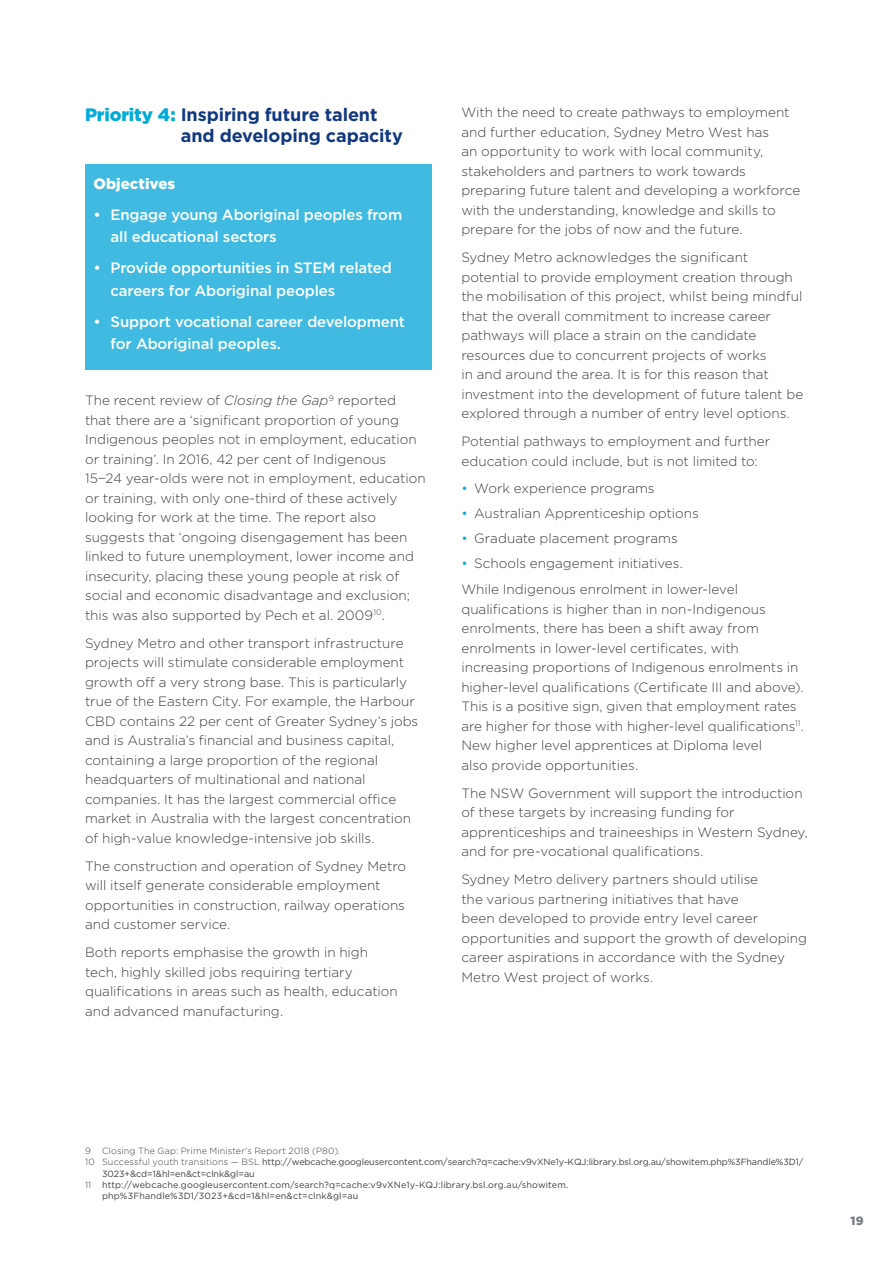
<style>
.page{position:relative;width:893px;height:1263px;background:#fff}
.page>*{position:absolute;margin:0;border:0;box-sizing:border-box;transform-origin:0 0}
.t1{font:700 18px/21px "Gotham";letter-spacing:-.005em;color:#113880}
.t2{font:500 15px/22.5px "Gotham";letter-spacing:-.01em;color:#fff}
.t3{font:900 15px "Gotham";color:#fff}
.t4{font:300 13.5px/19.5px "Gotham";color:#3e3e3f}
.t5{font:900 12px "Gotham";color:#787d83}
.t6{font:9px "Gotham";letter-spacing:-.01em;color:#3e3e3f}
.t7{font:9px "Gotham";letter-spacing:.015em;color:#3e3e3f}
.t8{font:9px "Gotham";letter-spacing:.02em;color:#3e3e3f}
.t9{font:300 9px "Gotham";letter-spacing:.015em;color:#3e3e3f}
.s1{font-weight:900;color:#00aad9}
.s2{font-style:italic}
.s3{color:#00aad9}
.s4{font-weight:300}
</style>
<div class="page">
<div style="left:85px;top:164px;width:347px;height:41px;background:#40bae1"></div>
<div style="left:85px;top:191px;width:347px;height:71px;background:#40bae1"></div>
<div style="left:85px;top:244px;width:347px;height:72px;background:#40bae1"></div>
<div style="left:85px;top:298px;width:347px;height:71px;background:#40bae1"></div>
<h1 class="t1" style="left:181px;top:104px;width:224px;text-indent:-96px"><span class="s1">Priority 4:</span> Inspiring future talent and developing capacity</h1>
<p class="t3" style="left:94px;top:173px;width:83px">Objectives</p>
<p class="t2" style="left:111px;top:203px;width:293px;text-indent:-17px">• Engage young Aboriginal peoples from all educational sectors</p>
<p class="t2" style="left:111px;top:257px;width:283px;text-indent:-17px">• Provide opportunities in STEM related careers for Aboriginal peoples</p>
<p class="t2" style="left:111px;top:310px;width:296px;text-indent:-17px">• Support vocational career development for Aboriginal peoples.</p>
<p class="t4" style="left:85px;top:390px;width:342px">The recent review of <span class="s2">Closing the Gap</span><sup>9</sup> reported that there are a ‘significant proportion of young Indigenous peoples not in employment, education or training’. In 2016, 42 per cent of Indigenous 15−24 year-olds were not in employment, education or training, with only one-third of these actively looking for work at the time. The report also suggests that ‘ongoing disengagement has been linked to future unemployment, lower income and insecurity, placing these young people at risk of social and economic disadvantage and exclusion; this was also supported by Pech et al. 2009<sup>10</sup>.</p>
<p class="t4" style="left:85px;top:633px;width:335px">Sydney Metro and other transport infrastructure projects will stimulate considerable employment growth off a very strong base. This is particularly true of the Eastern City. For example, the Harbour CBD contains 22 per cent of Greater Sydney’s jobs and is Australia’s financial and business capital, containing a large proportion of the regional headquarters of multinational and national companies. It has the largest commercial office market in Australia with the largest concentration of high-value knowledge-intensive job skills.</p>
<p class="t4" style="left:85px;top:856px;width:323px">The construction and operation of Sydney Metro will itself generate considerable employment opportunities in construction, railway operations and customer service.</p>
<p class="t4" style="left:85px;top:942px;width:314px">Both reports emphasise the growth in high tech, highly skilled jobs requiring tertiary qualifications in areas such as health, education and advanced manufacturing.</p>
<p class="t4" style="left:461px;top:102px;width:340px">With the need to create pathways to employment and further education, Sydney Metro West has<br>an opportunity to work with local community, stakeholders and partners to work towards preparing future talent and developing a workforce with the understanding, knowledge and skills to prepare for the jobs of now and the future.</p>
<p class="t4" style="left:461px;top:247px;width:343px">Sydney Metro acknowledges the significant potential to provide employment creation through the mobilisation of this project, whilst being mindful that the overall commitment to increase career pathways will place a strain on the candidate resources due to concurrent projects of works<br>in and around the area. It is for this reason that investment into the development of future talent be explored through a number of entry level options.</p>
<p class="t4" style="left:461px;top:431px;width:310px">Potential pathways to employment and further education could include, but is not limited to:</p>
<p class="t4" style="left:461px;top:478px;width:195px"><span class="s3">•</span> Work experience programs</p>
<p class="t4" style="left:461px;top:503px;width:239px"><span class="s3">•</span> Australian Apprenticeship options</p>
<p class="t4" style="left:461px;top:528px;width:218px"><span class="s3">•</span> Graduate placement programs</p>
<p class="t4" style="left:461px;top:550px;width:278px;line-height:26px"><span class="s3">•</span> Schools engagement initiatives.<br>While Indigenous enrolment in lower-level</p>
<p class="t4" style="left:461px;top:599px;width:344px">qualifications is higher than in non-Indigenous enrolments, there has been a shift away from enrolments in lower-level certificates, with increasing proportions of Indigenous enrolments in higher-level qualifications (Certificate III and above).<br>This is a positive sign, given that employment rates are higher for those with higher-level qualifications<sup>11</sup>.<br>New higher level apprentices at Diploma level<br>also provide opportunities.</p>
<p class="t4" style="left:461px;top:783px;width:348px">The NSW Government will support the introduction of these targets by increasing funding for apprenticeships and traineeships in Western Sydney, and for pre-vocational qualifications.</p>
<p class="t4" style="left:461px;top:869px;width:347px">Sydney Metro delivery partners should utilise<br>the various partnering initiatives that have<br>been developed to provide entry level career opportunities and support the growth of developing career aspirations in accordance with the Sydney Metro West project of works.</p>
<p class="t9" style="left:85px;top:1145px;width:257px">9 Closing The Gap: Prime Minister's Report 2018 (P80).</p>
<p class="t6" style="left:85px;top:1156px;width:720px"><span class="s4">10 Successful youth transitions — BSL</span> http://webcache.googleusercontent.com/search?q=cache:v9vXNe1y-KQJ:library.bsl.org.au/showitem.php%3Fhandle%3D1/</p>
<p class="t6" style="left:102px;top:1168px;width:154px">3023+&amp;cd=1&amp;hl=en&amp;ct=clnk&amp;gl=au</p>
<p class="t7" style="left:85px;top:1179px;width:485px"><span class="s4">11</span> http://webcache.googleusercontent.com/search?q=cache:v9vXNe1y-KQJ:library.bsl.org.au/showitem.</p>
<p class="t8" style="left:102px;top:1190px;width:258px">php%3Fhandle%3D1/3023+&amp;cd=1&amp;hl=en&amp;ct=clnk&amp;gl=au</p>
<p class="t5" style="left:850px;top:1212px;width:15px">19</p>
</div>
